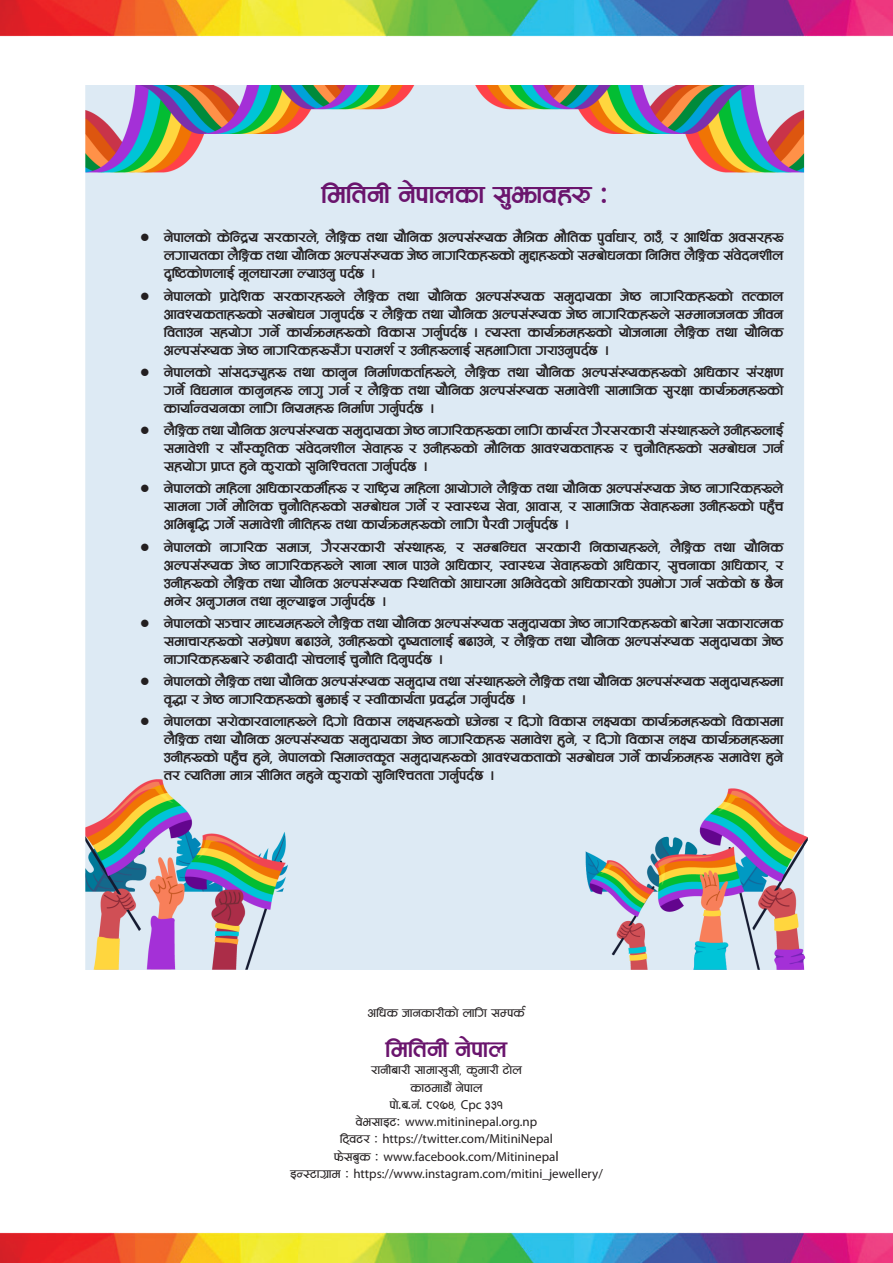
<style>
.page{position:relative;width:893px;height:1263px;background:#fff}
.page>*{position:absolute;margin:0;border:0;box-sizing:border-box;transform-origin:0 0}
.t1{font:700 33px "Aakriti";color:#6a146d}
.t2{font:700 30px "Aakriti";color:#6a146d}
.t3{font:700 18px/18px "Aakriti";color:#231f20;text-align:justify}
.t4{font:15.75px "Aakriti";color:#231f20}
.t5{font:13.05px "Myriad Pro";color:#231f20}
.s1{font-family:"Myriad Pro";font-size:13.05px}
.s2{font-family:"Aakriti";font-size:15.75px}
.s3{font-size:14.1px}
</style>
<div class="page">
<img style="left:0;top:0;width:893px;height:36px">
<img style="left:0;top:1232px;width:893px;height:31px">
<img style="left:85px;top:85px;width:723px;height:884px">
<p class="t1" style="left:322px;top:176px;width:289px">ldltgL g]kfnsf ;'emfjx? M</p>
<p class="t3" style="left:164px;top:228px;width:621px;text-indent:-24px">● g]kfnsf]s]lGb|o ;/sf/n], n}l·s tyf of}lgs cNk;+Vos d}lqs ef}lts k'jf{wf/, 7fpF, / cfly{s cj;/x¿ nufotsf n}l·s tyf of}lgs cNk;+Vos h]i7 gful/sx¿sf]d'2fx¿sf];Daf]wgsf lgldQ n}l·s ;+j]bgzLn b[li6sf]0fnfO{d"nwf/df Nofpg'kb{5 .</p>
<p class="t3" style="left:164px;top:286px;width:621px;text-indent:-24px">● g]kfnsf] k|fb]lzs ;/sf/x¿n] n}l·s tyf of}lgs cNk;+Vos ;d'bfosf h]i7 gful/sx¿sf] tTsfn cfjZostfx¿sf];Daf]wg ug'kb{5 / n}l·s tyf of}lgs cNk;+Vos h]i7 gful/sx¿n];Ddfghgs hLjg ljtfpg ;xof]u ug]{ sfo{qmdx¿sf]ljsf; ug'{kb{5 . To:tf sfo{qmdx¿sf]of]hgfdf n}l·s tyf of}lgs cNk;+Vos h]i7 gful/sx¿;Fu k/fdz{/ pgLx¿nfO{;xeflutf u/fpg'kb{5 .</p>
<p class="t3" style="left:164px;top:363px;width:628px;text-align:left;text-indent:-24px">● g]kfnsf];f+;bHo'x¿ tyf sfg'g lgdf{0fstf{x¿n], n}l·s tyf of}lgs cNk;+Vosx¿sf]clwsf/ ;+/If0f ug]{ljBdfg sfg'gx¿ nfu'ug{/ n}l·s tyf of}lgs cNk;+Vos ;dfj]zL ;fdflhs ;'/Iff sfo{qmdx¿sf] sfof{Gjogsf nflu lgodx¿ lgdf{0f ug'{kb{5 .</p>
<p class="t3" style="left:164px;top:421px;width:625px;text-indent:-24px">● n}l·s tyf of}lgs cNk;+Vos ;d'bfosf h]i7 gful/sx¿sf nflu sfo{/t u}/;/sf/L ;+:yfx¿n]pgLx¿nfO{ ;dfj]zL / ;fF:s[lts ;+j]bgzLn ;]jfx¿ / pgLx¿sf]df}lns cfjZostfx¿ / r'gf}ltx¿sf];Daf]wg ug{ ;xof]u k|fKt x'g]s'/fsf];'lglZrttf ug'{kb{5 .</p>
<p class="t3" style="left:164px;top:479px;width:628px;text-align:left;text-indent:-24px">● g]kfnsf]dlxnf clwsf/sdL{x¿ / /fli6«o dlxnf cfof]un]n}l·s tyf of}lgs cNk;+Vos h]i7 gful/sx¿n] ;fdgf ug]{df}lns r'gf}ltx¿sf];Daf]wg ug{]/ :jf:Yo ;]jf, cfjf;, / ;fdflhs ;]jfx¿df pgLx¿sf]kx'Fr clea[l4 ug]{;dfj]zL gLltx¿ tyf sfo{qmdx¿sf]nflu k}/jL ug'{kb{5 .</p>
<p class="t3" style="left:164px;top:537px;width:621px;text-indent:-24px">● g]kfnsf] gful/s ;dfh, u}/;/sf/L ;+:yfx¿, / ;DalGwt ;/sf/L lgsfox¿n], n}l·s tyf of}lgs cNk;+Vos h]i7 gful/sx¿n]vfgf vfg kfpg]clwsf/, :jf:Yo ;]jfx¿sf]clwsf/, ;'rgfsf clwsf/, / pgLx¿sf]n}l·s tyf of}lgs cNk;+Vos l:yltsf]cfwf/df clej]bsf]clwsf/sf]pkef]u ug{;s]sf]5 5}g eg]/ cg'udg tyf d"Nof°g ug'{kb{5 .</p>
<p class="t3" style="left:164px;top:614px;width:621px;text-indent:-24px">● g]kfnsf];~rf/ dfWodx¿n]n}l·s tyf of}lgs cNk;+Vos ;d'bfosf h]i7 gful/sx¿sf]af/]df ;sf/fTds ;dfrf/x¿sf];Dk|]if0f a9fpg], pgLx¿sf]b[iotfnfO{a9fpg], / n}l·s tyf of}lgs cNk;+Vos ;d'bfosf h]i7 gful/sx¿af/]?9LjfbL ;f]rnfO{r'gf}lt lbg'kb{5 .</p>
<p class="t3" style="left:164px;top:672px;width:621px;text-indent:-24px">● g]kfnsf]n}l·s tyf of}lgs cNk;+Vos ;d'bfo tyf ;+:yfx¿n]n}l·s tyf of}lgs cNk;+Vos ;d'bfox¿df j[4f / h]i7 gful/sx¿sf]a'emfO{/ :jfLsfo{tf k|j4{g ug'{kb{5 .</p>
<p class="t3" style="left:164px;top:712px;width:628px;text-align:left;text-indent:-24px">● g]kfnsf ;/f]sf/jfnfx¿n]lbuf]ljsf; nIox¿sf]Ph]G8f / lbuf]ljsf; nIosf sfo{qmdx¿sf]ljsf;df n}l·s tyf of}lgs cNk;+Vos ;d'bfosf h]i7 gful/sx¿ ;dfj]z x'g], / lbuf]ljsf; nIo sfo{qmdx¿df pgLx¿sf]kx'Fr x'g], g]kfnsf]l;dfGts[t ;d'bfox¿sf]cfjZostfsf];Daf]wg ug]{sfo{qmdx¿ ;dfj]z x'g] t/ Toltdf dfq ;Lldt gx'g]s'/fsf];'lglZrttf ug'{kb{5 .</p>
<p class="t4" style="left:368px;top:1005px;width:162px">clws hfgsf/Lsf]nflu ;Dks{</p>
<p class="t2" style="left:386px;top:1033px;width:123px">ldltgL g]kfn</p>
<p class="t4" style="left:371px;top:1062px;width:153px">/fgLaf/L ;fdfv';L, s'df/L 6f]n</p>
<p class="t4" style="left:410px;top:1079px;width:74px">sf7df8f}+ g]kfn</p>
<p class="t4" style="left:390px;top:1096px;width:115px">kf]=a=g+= *(&amp;$, <span class="s1">Cpc</span> ##!</p>
<p class="t5" style="left:356px;top:1114px;width:183px"><span class="s2">j]e;fO6M</span> www.mitininepal.org.np</p>
<p class="t5" style="left:340px;top:1131px;width:214px"><span class="s2">l6\j6/ M</span> https://twitter.com/MitiniNepal</p>
<p class="t5" style="left:334px;top:1148px;width:226px"><span class="s2">km];a's M</span> www.facebook.com/Mitininepa<span class="s3">l</span></p>
<p class="t5" style="left:290px;top:1165px;width:314px"><span class="s2">OG:6fu|fd M</span> https://www.instagram.com/mitini_jewellery/</p>
</div>
